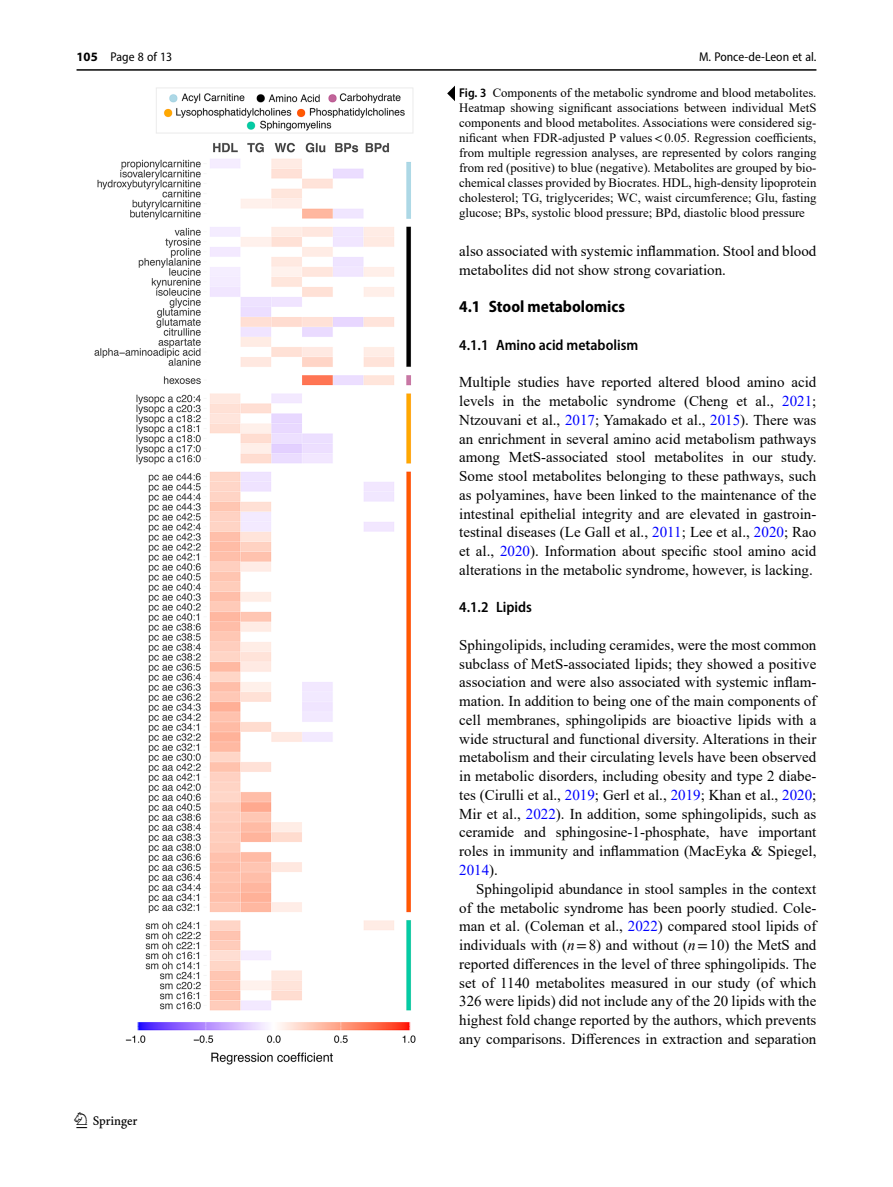
<style>
.page{position:relative;width:893px;height:1187px;background:#fff}
.page>*{position:absolute;margin:0;border:0;box-sizing:border-box;transform-origin:0 0}
.t1{font:22.5px "Springnew";color:#000}
.Head_2{font:700 semi-condensed 16.5px "Myriad Pro";color:#000}
.Body_Text{font:15px/18.8px "Times New Roman";color:#000;text-align:justify}
.Body_Text_Indent{font:15px/18.8px "Times New Roman";color:#000;text-align:justify}
.Head_3_after_2{font:600 semi-condensed 15px "Myriad Pro";color:#000}
.Head_3{font:600 semi-condensed 15px "Myriad Pro";color:#000}
.Figure_Caption{font:12.75px/15px "Times New Roman";color:#000;text-align:justify}
.t2{font:semi-condensed 12.75px "Myriad Pro";color:#000}
.s1{font-weight:700;font-stretch:normal}
.s2{font-family:"Myriad Pro";font-weight:600;font-stretch:semi-condensed}
.s3{font-family:"STIX"}
.s4{color:#00f}
.s5{font-style:italic}
</style>
<div class="page">
<hr style="left:77px;top:69px;width:739px;height:2px;background:#000">
<svg style="left:447px;top:86px;width:8px;height:15px"></svg>
<img style="left:94px;top:87px;width:322px;height:977px">
<p class="t2" style="left:77px;top:49px;width:97px"><span class="s1">105</span> Page 8 of 13</p>
<h1 class="t1" style="left:77px;top:1107px;width:63px">1 3</h1>
<p class="t2" style="left:699px;top:49px;width:119px">M. Ponce-de-Leon et al.</p>
<p class="Figure_Caption" style="left:459px;top:84px;width:359px"><span class="s2">Fig. 3</span> Components of the metabolic syndrome and blood metabolites.<br>Heatmap showing significant associations between individual MetS components and blood metabolites. Associations were considered sig&shy;nificant when FDR-adjusted P values<span class="s3">&lt;</span>0.05. Regression coefficients, from multiple regression analyses, are represented by colors ranging from red (positive) to blue (negative). Metabolites are grouped by bio&shy;chemical classes provided by Biocrates. HDL, high-density lipoprotein cholesterol; TG, triglycerides; WC, waist circumference; Glu, fasting glucose; BPs, systolic blood pressure; BPd, diastolic blood pressure</p>
<p class="Body_Text" style="left:459px;top:241px;width:359px">also associated with systemic inflammation. Stool and blood metabolites did not show strong covariation.</p>
<p class="Head_2" style="left:459px;top:296px;width:167px">4.1 Stool metabolomics</p>
<p class="Head_3_after_2" style="left:459px;top:335px;width:181px">4.1.1 Amino acid metabolism</p>
<p class="Body_Text" style="left:459px;top:372px;width:359px">Multiple studies have reported altered blood amino acid levels in the metabolic syndrome (Cheng et al., <span class="s4">2021</span>; Ntzouvani et al., <span class="s4">2017</span>; Yamakado et al., <span class="s4">2015</span>). There was an enrichment in several amino acid metabolism pathways among MetS-associated stool metabolites in our study.<br>Some stool metabolites belonging to these pathways, such as polyamines, have been linked to the maintenance of the intestinal epithelial integrity and are elevated in gastroin&shy;testinal diseases (Le Gall et al., <span class="s4">2011</span>; Lee et al., <span class="s4">2020</span>; Rao et al., <span class="s4">2020</span>). Information about specific stool amino acid alterations in the metabolic syndrome, however, is lacking.</p>
<p class="Head_3" style="left:459px;top:598px;width:74px">4.1.2 Lipids</p>
<p class="Body_Text" style="left:459px;top:635px;width:359px">Sphingolipids, including ceramides, were the most common subclass of MetS-associated lipids; they showed a positive association and were also associated with systemic inflam&shy;mation. In addition to being one of the main components of cell membranes, sphingolipids are bioactive lipids with a wide structural and functional diversity. Alterations in their metabolism and their circulating levels have been observed in metabolic disorders, including obesity and type 2 diabe&shy;tes (Cirulli et al., <span class="s4">2019</span>; Gerl et al., <span class="s4">2019</span>; Khan et al., <span class="s4">2020</span>; Mir et al., <span class="s4">2022</span>). In addition, some sphingolipids, such as ceramide and sphingosine-1-phosphate, have important roles in immunity and inflammation (MacEyka &amp; Spiegel, <span class="s4">2014</span>).</p>
<p class="Body_Text_Indent" style="left:459px;top:878px;width:359px;text-indent:17px">Sphingolipid abundance in stool samples in the context of the metabolic syndrome has been poorly studied. Cole&shy;man et al. (Coleman et al., <span class="s4">2022</span>) compared stool lipids of individuals with (<span class="s5">n</span><span class="s3">=</span>8) and without (<span class="s5">n</span><span class="s3">=</span>10) the MetS and reported differences in the level of three sphingolipids. The set of 1140 metabolites measured in our study (of which 326 were lipids) did not include any of the 20 lipids with the highest fold change reported by the authors, which prevents any comparisons. Differences in extraction and separation</p>
</div>
